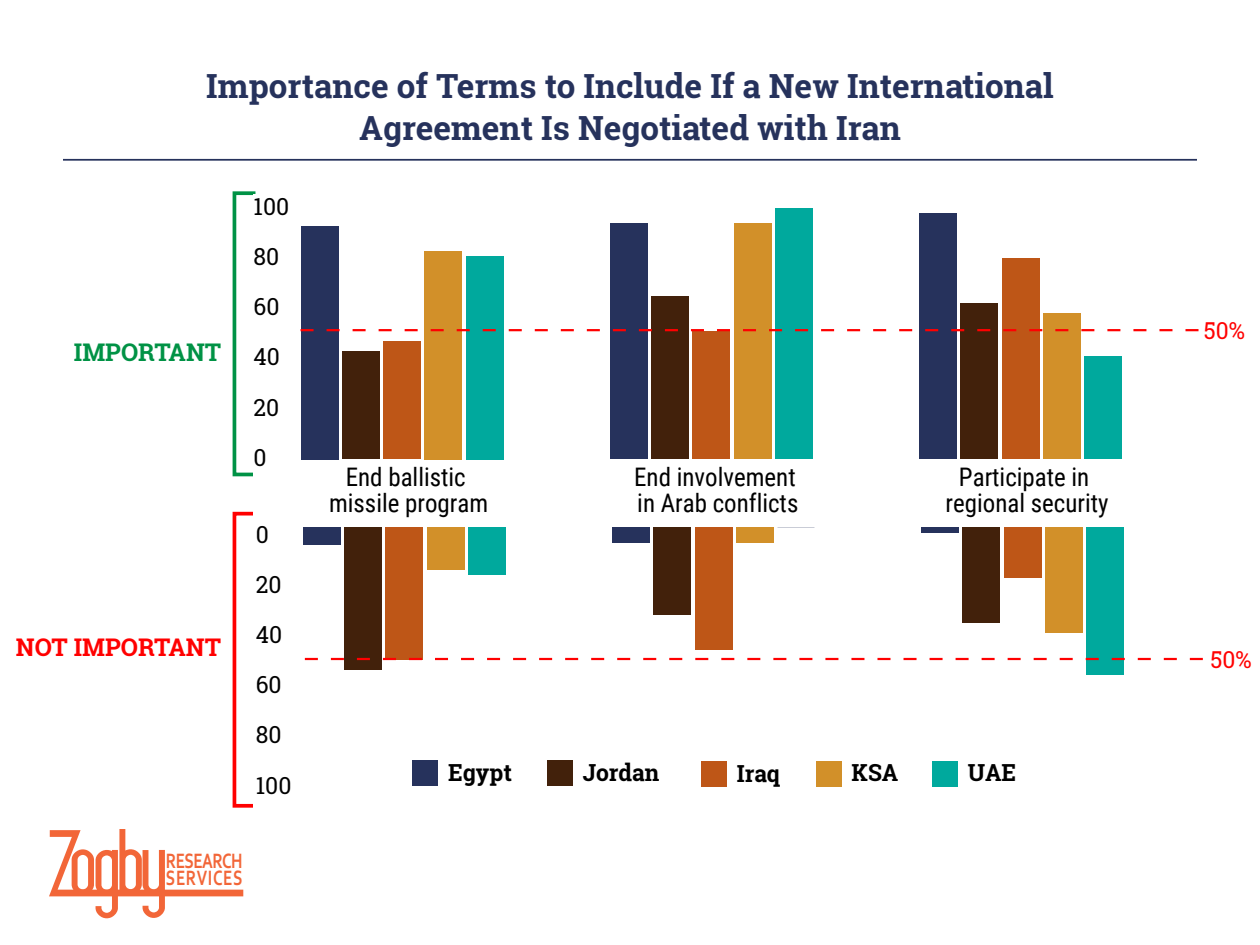
<style>
.page{position:relative;width:1260px;height:945px;background:#fff}
.page>*{position:absolute;margin:0;border:0;box-sizing:border-box;transform-origin:0 0}
.TITLES{font:700 33.25px/41.8px "Roboto Slab";color:#26325c;text-align:center}
.t1{font:25.55px/25.6px "Roboto Condensed";color:#000;text-align:center}
.negative{font:700 24.32px "Roboto Slab";color:#f00}
.positive{font:700 24.32px "Roboto Slab";color:#009245}
.t2{font:23.45px "Roboto Slab";color:#000}
.t3{font:700 23.45px "Roboto Slab";color:#000}
.t4{font:23.28px "Roboto Slab";color:#f00}
.t5{font:700 21.88px/17.3px "Corbel";color:#f26638;scale:.75 1}
</style>
<div class="page">
<svg style="left:49px;top:829px;width:194px;height:89px"></svg>
<hr style="left:63px;top:159px;width:1134px;height:2px;background:#26325c">
<div style="left:233px;top:191px;width:24px;height:285px;border:4px solid #009245"></div>
<div style="left:233px;top:512px;width:24px;height:296px;border:4px solid #f00"></div>
<div style="left:254px;top:195px;width:1006px;height:721px;background:#fff"></div>
<div style="left:466px;top:256px;width:37px;height:203px;background:#00a99d"></div>
<div style="left:775px;top:208px;width:37px;height:251px;background:#00a99d"></div>
<div style="left:1084px;top:356px;width:38px;height:103px;background:#00a99d"></div>
<div style="left:425px;top:251px;width:37px;height:208px;background:#d29029"></div>
<div style="left:734px;top:223px;width:37px;height:236px;background:#d29029"></div>
<div style="left:1043px;top:314px;width:37px;height:145px;background:#d29029"></div>
<div style="left:384px;top:341px;width:37px;height:118px;background:#be5617"></div>
<div style="left:693px;top:331px;width:37px;height:128px;background:#be5617"></div>
<div style="left:1002px;top:259px;width:37px;height:200px;background:#be5617"></div>
<div style="left:342px;top:351px;width:37px;height:108px;background:#42210b"></div>
<div style="left:652px;top:296px;width:37px;height:163px;background:#42210b"></div>
<div style="left:961px;top:304px;width:37px;height:155px;background:#42210b"></div>
<div style="left:301px;top:226px;width:37px;height:233px;background:#26325c"></div>
<div style="left:610px;top:223px;width:37px;height:236px;background:#26325c"></div>
<div style="left:920px;top:213px;width:37px;height:246px;background:#26325c"></div>
<div style="left:468px;top:527px;width:37px;height:48px;background:#00a99d"></div>
<div style="left:1087px;top:527px;width:37px;height:148px;background:#00a99d"></div>
<div style="left:427px;top:527px;width:37px;height:43px;background:#d29029"></div>
<div style="left:736px;top:527px;width:37px;height:15px;background:#d29029"></div>
<div style="left:1045px;top:527px;width:37px;height:105px;background:#d29029"></div>
<div style="left:386px;top:527px;width:37px;height:133px;background:#be5617"></div>
<div style="left:695px;top:527px;width:37px;height:123px;background:#be5617"></div>
<div style="left:1004px;top:527px;width:37px;height:50px;background:#be5617"></div>
<div style="left:345px;top:527px;width:37px;height:143px;background:#42210b"></div>
<div style="left:654px;top:527px;width:37px;height:88px;background:#42210b"></div>
<div style="left:963px;top:527px;width:37px;height:95px;background:#42210b"></div>
<div style="left:303px;top:527px;width:37px;height:18px;background:#26325c"></div>
<div style="left:612px;top:527px;width:38px;height:15px;background:#26325c"></div>
<div style="left:922px;top:527px;width:37px;height:5px;background:#26325c"></div>
<div style="left:412px;top:760px;width:26px;height:26px;background:#26325c"></div>
<div style="left:547px;top:760px;width:26px;height:25px;background:#42210b"></div>
<div style="left:701px;top:761px;width:26px;height:25px;background:#be5617"></div>
<div style="left:816px;top:761px;width:26px;height:25px;background:#d29029"></div>
<div style="left:932px;top:761px;width:26px;height:25px;background:#00a99d"></div>
<svg style="left:305px;top:658px;width:898px;height:2px"></svg>
<svg style="left:301px;top:329px;width:898px;height:2px"></svg>
<p class="TITLES" style="left:206px;top:64px;width:849px">Importance of Terms to Include If a New International<br>Agreement Is Negotiated with Iran</p>
<p class="t2" style="left:254px;top:190px;width:37px">100</p>
<p class="t2" style="left:254px;top:241px;width:27px">80</p>
<p class="positive" style="left:74px;top:336px;width:149px">IMPORTANT</p>
<p class="t2" style="left:254px;top:291px;width:27px">60</p>
<p class="t2" style="left:254px;top:341px;width:28px">40</p>
<p class="t2" style="left:254px;top:391px;width:27px">20</p>
<p class="t2" style="left:254px;top:441px;width:15px">0</p>
<p class="negative" style="left:16px;top:630px;width:207px">NOT IMPORTANT</p>
<p class="t2" style="left:256px;top:518px;width:15px">0</p>
<p class="t2" style="left:256px;top:568px;width:27px">20</p>
<p class="t2" style="left:256px;top:619px;width:28px">40</p>
<p class="t2" style="left:256px;top:669px;width:27px">60</p>
<p class="t2" style="left:256px;top:719px;width:27px">80</p>
<p class="t2" style="left:256px;top:769px;width:37px">100</p>
<p class="t5" style="left:166px;top:851px;width:104px">RESEARCH<br>SERVICES</p>
<p class="t1" style="left:329px;top:463px;width:161px">End ballistic missile program</p>
<p class="t1" style="left:634px;top:463px;width:166px;text-align:left">End involvement in Arab conflicts</p>
<p class="t1" style="left:946px;top:463px;width:164px">Participate in regional security</p>
<p class="t3" style="left:448px;top:756px;width:65px">Egypt</p>
<p class="t3" style="left:583px;top:756px;width:78px">Jordan</p>
<p class="t3" style="left:737px;top:757px;width:45px">Iraq</p>
<p class="t3" style="left:852px;top:757px;width:48px">KSA</p>
<p class="t3" style="left:968px;top:757px;width:50px">UAE</p>
<p class="t4" style="left:1204px;top:315px;width:43px">50%</p>
<p class="t4" style="left:1210px;top:643px;width:43px">50%</p>
</div>
